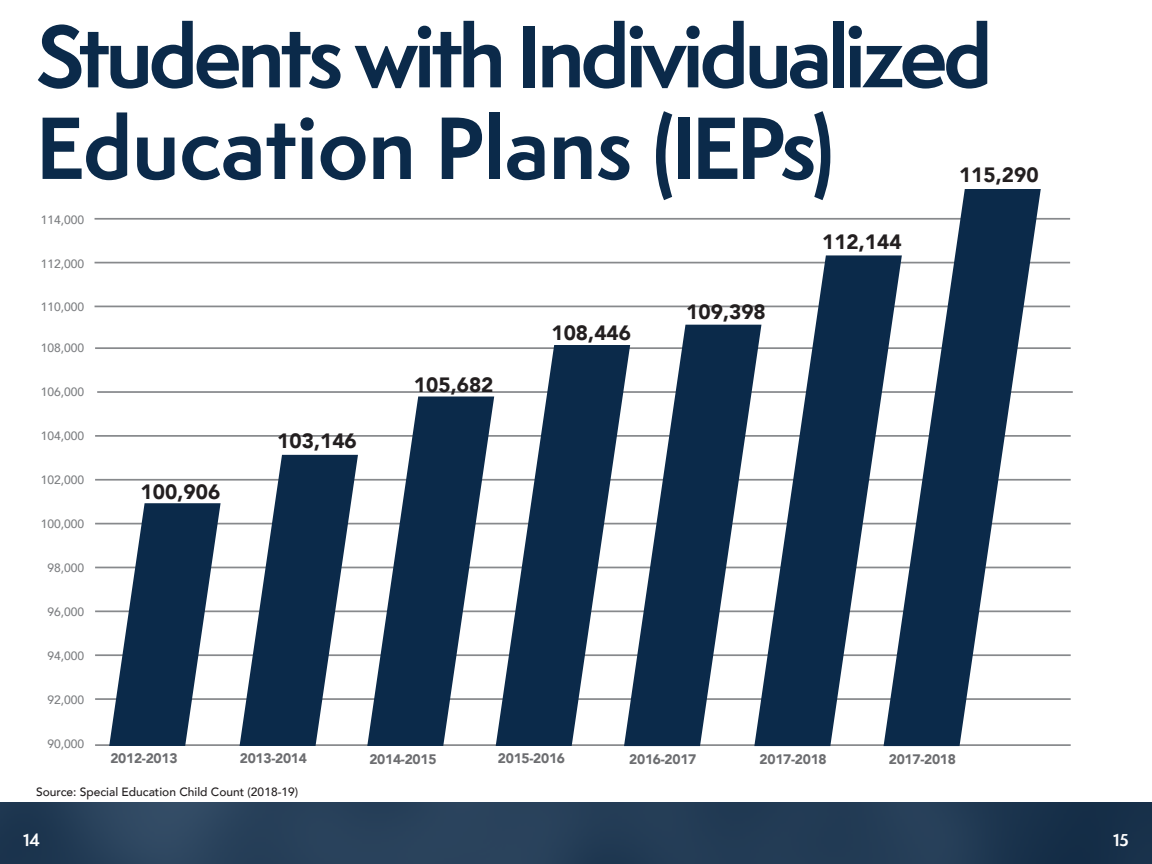
<style>
.page{position:relative;width:1152px;height:864px;background:#fff}
.page>*{position:absolute;margin:0;border:0;box-sizing:border-box;transform-origin:0 0}
.t1{font:700 81.2px "Semplicita Pro";letter-spacing:-.05em;color:#0b2a4a}
.t2{font:700 81.2px "Semplicita Pro";color:#0b2a4a}
.t3{font:900 20.6px "Avenir";color:#231f20}
.t4{font:700 16px "Semplicita Pro";color:#fff}
.t5{font:900 13.8px "Avenir";letter-spacing:-.02em;color:#6c6d70}
.t6{font:500 12px "Avenir";color:#7c7e81}
.t7{font:500 12px "Avenir";color:#231f20}
</style>
<div class="page">
<svg style="left:0;top:802px;width:1152px;height:62px;background:#233c56"></svg>
<hr style="left:95px;top:479px;width:976px;height:2px;background:#87898c">
<hr style="left:95px;top:523px;width:976px;height:1px;background:#87898c">
<hr style="left:95px;top:567px;width:976px;height:1px;background:#87898c">
<hr style="left:95px;top:610px;width:976px;height:2px;background:#87898c">
<hr style="left:95px;top:654px;width:976px;height:2px;background:#87898c">
<hr style="left:95px;top:698px;width:976px;height:2px;background:#87898c">
<hr style="left:95px;top:347px;width:976px;height:2px;background:#87898c">
<hr style="left:95px;top:435px;width:976px;height:2px;background:#87898c">
<hr style="left:97px;top:391px;width:976px;height:2px;background:#87898c">
<hr style="left:95px;top:744px;width:976px;height:2px;background:#87898c">
<svg style="left:109px;top:503px;width:112px;height:243px"></svg>
<svg style="left:240px;top:455px;width:118px;height:291px"></svg>
<svg style="left:367px;top:397px;width:127px;height:349px;fill:#0b2a4a"></svg>
<svg style="left:496px;top:345px;width:128px;height:401px;fill:#0b2a4a"></svg>
<hr style="left:95px;top:306px;width:975px;height:1px;background:#87898c">
<hr style="left:95px;top:262px;width:975px;height:1px;background:#87898c">
<svg style="left:624px;top:325px;width:130px;height:421px;fill:#0b2a4a"></svg>
<svg style="left:754px;top:255px;width:130px;height:491px;fill:#0b2a4a"></svg>
<hr style="left:95px;top:218px;width:975px;height:2px;background:#87898c">
<svg style="left:884px;top:189px;width:157px;height:557px"></svg>
<p class="t1" style="left:36px;top:-4px;width:958px">Students with Individualized</p>
<p class="t2" style="left:36px;top:88px;width:800px">Education Plans (IEPs)</p>
<p class="t3" style="left:959px;top:157px;width:81px">115,290</p>
<p class="t6" style="left:41px;top:209px;width:45px">114,000</p>
<p class="t6" style="left:41px;top:253px;width:45px">112,000</p>
<p class="t6" style="left:41px;top:297px;width:45px">110,000</p>
<p class="t6" style="left:41px;top:338px;width:45px">108,000</p>
<p class="t6" style="left:41px;top:382px;width:45px">106,000</p>
<p class="t6" style="left:41px;top:426px;width:45px">104,000</p>
<p class="t6" style="left:41px;top:470px;width:45px">102,000</p>
<p class="t6" style="left:41px;top:514px;width:45px">100,000</p>
<p class="t6" style="left:47px;top:558px;width:38px">98,000</p>
<p class="t6" style="left:47px;top:602px;width:38px">96,000</p>
<p class="t6" style="left:47px;top:646px;width:38px">94,000</p>
<p class="t6" style="left:47px;top:689px;width:38px">92,000</p>
<p class="t6" style="left:47px;top:733px;width:38px">90,000</p>
<p class="t3" style="left:141px;top:474px;width:81px">100,906</p>
<p class="t3" style="left:277px;top:424px;width:81px">103,146</p>
<p class="t5" style="left:110px;top:747px;width:69px">2012-2013</p>
<p class="t5" style="left:240px;top:747px;width:69px">2013-2014</p>
<p class="t7" style="left:36px;top:782px;width:264px">Source: Special Education Child Count (2018-19)</p>
<p class="t3" style="left:414px;top:367px;width:81px">105,682</p>
<p class="t3" style="left:551px;top:315px;width:81px">108,446</p>
<p class="t3" style="left:686px;top:294px;width:81px">109,398</p>
<p class="t3" style="left:822px;top:224px;width:81px">112,144</p>
<p class="t5" style="left:369px;top:747px;width:69px">2014-2015</p>
<p class="t5" style="left:498px;top:747px;width:69px">2015-2016</p>
<p class="t5" style="left:629px;top:747px;width:69px">2016-2017</p>
<p class="t5" style="left:760px;top:747px;width:69px">2017-2018</p>
<p class="t5" style="left:889px;top:747px;width:69px">2017-2018</p>
<h3 class="t4" style="left:23px;top:828px;width:19px">14</h3>
<h3 class="t4" style="left:1113px;top:828px;width:17px">15</h3>
</div>
